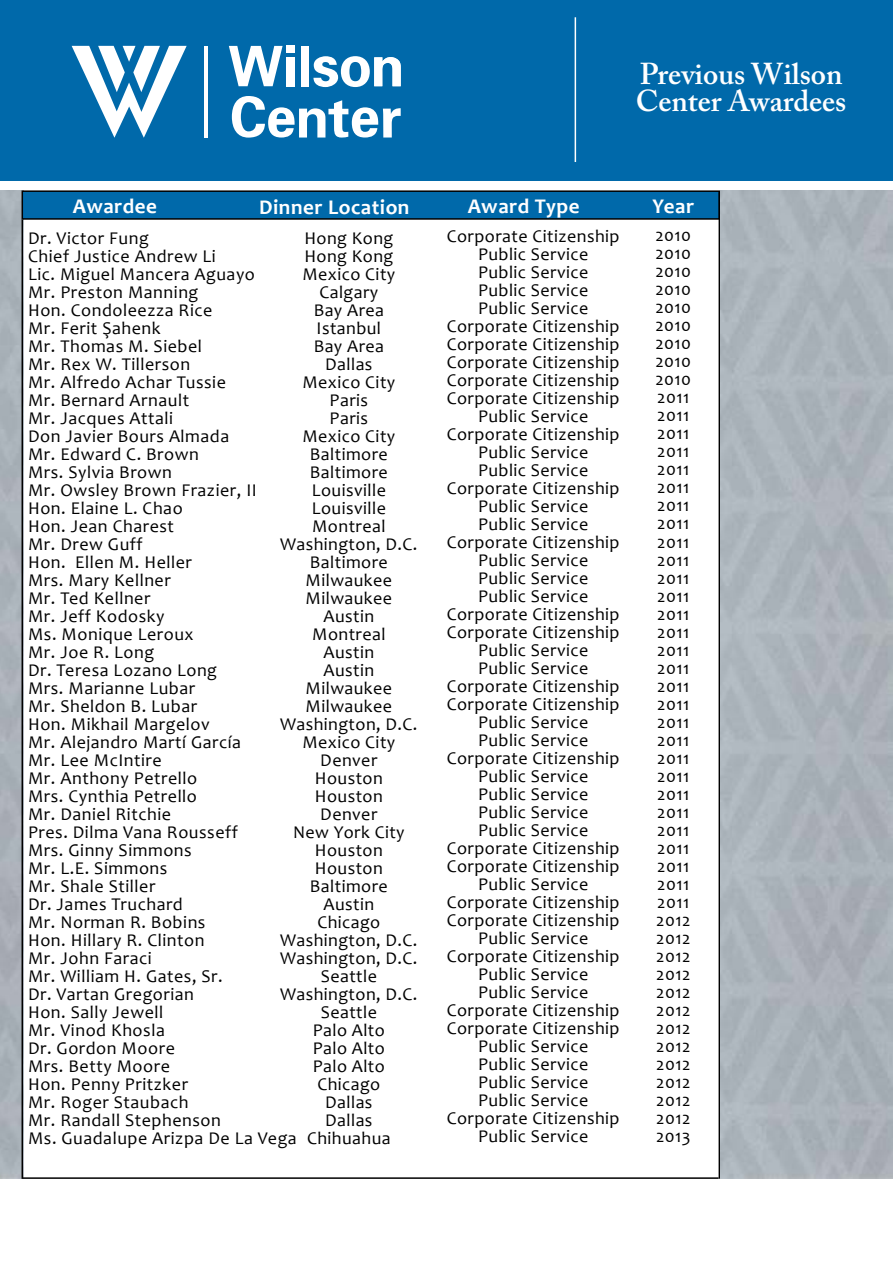
<style>
.page{position:relative;width:893px;height:1263px;background:#fff}
.page>*{position:absolute;margin:0;border:0;box-sizing:border-box;transform-origin:0 0}
.t1{font:600 30px/27px "Adobe Caslon Pro";color:#fff}
.t2{font:700 21px "Candara";letter-spacing:.025em;color:#fff}
.t3{font:18px/18px "Candara";letter-spacing:.025em;color:#000;text-align:center}
</style>
<div class="page">
<img style="left:0;top:190px;width:22px;height:989px">
<div style="left:22px;top:191px;width:697px;height:28px;background:#0069aa"></div>
<div style="left:22px;top:190px;width:698px;height:30px;border:2px solid #000"></div>
<div style="left:0;top:0;width:893px;height:180px;background:#0069aa"></div>
<hr style="left:575px;top:17px;width:1px;height:145px;background:#fff">
<hr style="left:205px;top:46px;width:3px;height:92px;background:#fff">
<div style="left:286px;top:46px;width:8px;height:7px;background:#fff"></div>
<div style="left:286px;top:57px;width:8px;height:29px;background:#fff"></div>
<div style="left:301px;top:46px;width:7px;height:40px;background:#fff"></div>
<svg style="left:229px;top:46px;width:54px;height:40px"></svg>
<svg style="left:313px;top:56px;width:88px;height:31px"></svg>
<svg style="left:232px;top:96px;width:169px;height:42px"></svg>
<svg style="left:72px;top:46px;width:115px;height:92px"></svg>
<hr style="left:719px;top:192px;width:1px;height:987px;background:#000">
<hr style="left:22px;top:220px;width:1px;height:959px;background:#000">
<hr style="left:23px;top:1177px;width:696px;height:2px;background:#000">
<h1 class="t1" style="left:636px;top:60px;width:212px">Previous Wilson<br>Center Awardees</h1>
<p class="t2" style="left:73px;top:193px;width:86px">Awardee</p>
<p class="t2" style="left:259px;top:194px;width:152px">Dinner Location</p>
<p class="t3" style="left:28px;top:229px;width:122px">Dr. Victor Fung</p>
<p class="t3" style="left:28px;top:247px;width:189px">Chief Justice Andrew Li</p>
<p class="t3" style="left:28px;top:265px;width:228px">Lic. Miguel Mancera Aguayo</p>
<p class="t3" style="left:28px;top:283px;width:172px">Mr. Preston Manning</p>
<p class="t3" style="left:28px;top:301px;width:186px">Hon. Condoleezza Rice</p>
<p class="t3" style="left:28px;top:319px;width:134px">Mr. Ferit Şahenk</p>
<p class="t3" style="left:28px;top:337px;width:175px">Mr. Thomas M. Siebel</p>
<p class="t3" style="left:28px;top:355px;width:164px">Mr. Rex W. Tillerson</p>
<p class="t3" style="left:28px;top:373px;width:199px">Mr. Alfredo Achar Tussie</p>
<p class="t3" style="left:28px;top:391px;width:163px">Mr. Bernard Arnault</p>
<p class="t3" style="left:28px;top:409px;width:147px">Mr. Jacques Attali</p>
<p class="t3" style="left:28px;top:427px;width:203px">Don Javier Bours Almada</p>
<p class="t3" style="left:28px;top:445px;width:172px">Mr. Edward .C Brown</p>
<p class="t3" style="left:28px;top:463px;width:145px">Mrs. Sylvia Brown</p>
<p class="t3" style="left:28px;top:481px;width:230px">Mr. Owsley Brown Frazier II,</p>
<p class="t3" style="left:28px;top:499px;width:156px">Hon. Elaine .L Chao</p>
<p class="t3" style="left:28px;top:517px;width:147px">Hon. Jean Charest</p>
<p class="t3" style="left:28px;top:535px;width:116px">Mr. Drew Guff</p>
<p class="t3" style="left:75px;top:553px;width:118px">Ellen M. Heller</p>
<p class="t3" style="left:280px;top:229px;width:139px">Hong Kong<br>Hong Kong<br>Mexico City<br>Calgary<br>Bay Area<br>Istanbul<br>Bay Area<br>Dallas<br>Mexico City<br>Paris<br>Paris<br>Mexico City<br>Baltimore<br>Baltimore<br>Louisville<br>Louisville<br>Montreal<br>Washington D, .C.<br>Baltimore<br>Milwaukee<br>Milwaukee<br>Austin<br>Montreal<br>Austin<br>Austin<br>Milwaukee<br>Milwaukee<br>Washington D, .C.<br>Mexico City<br>Denver<br>Houston<br>Houston<br>Denver<br>New York City<br>Houston<br>Houston<br>Baltimore<br>Austin<br>Chicago<br>Washington D, .C.<br>Washington D, .C.<br>Seattle<br>Washington D, .C.<br>Seattle<br>Palo Alto<br>Palo Alto<br>Palo Alto<br>Chicago<br>Dallas<br>Dallas<br>Chihuahua</p>
<p class="t3" style="left:28px;top:553px;width:270px;text-align:left">Hon.<br>Mrs. Mary Kellner<br>Mr. Ted Kellner<br>Mr. Jeff Kodosky<br>Ms. Monique Leroux<br>Mr. Joe R. Long<br>Dr. Teresa Lozano Long<br>Mrs. Marianne Lubar<br>Mr. Sheldon B. Lubar<br>Hon. Mikhail Margelov<br>Mr. Alejandro Martí García<br>Mr. Lee McIntire<br>Mr. Anthony Petrello<br>Mrs. Cynthia Petrello<br>Mr. Daniel Ritchie<br>Pres. Dilma Vana Rousseff<br>Mrs. Ginny Simmons<br>Mr .E.L. Simmons<br>Mr. Shale Stiller<br>Dr. James Truchard<br>Mr. Norman R. Bobins<br>Hon. Hillary R. Clinton<br>Mr. John Faraci<br>Mr. William H. Gates, Sr.<br>Dr. Vartan Gregorian<br>Hon. Sally Jewell<br>Mr. Vinod Khosla<br>Dr. Gordon Moore<br>Mrs. Betty Moore<br>Hon. Penny Pritzker<br>Mr. Roger Staubach<br>Mr. Randall Stephenson<br>Ms. Guadalupe Arizpa De La Vega</p>
<p class="t2" style="left:468px;top:193px;width:113px">Award Type</p>
<p class="t3" style="left:447px;top:227px;width:174px">Corporate Citizenship<br>Public Service<br>Public Service<br>Public Service<br>Public Service<br>Corporate Citizenship<br>Corporate Citizenship<br>Corporate Citizenship<br>Corporate Citizenship<br>Corporate Citizenship<br>Public Service<br>Corporate Citizenship<br>Public Service<br>Public Service<br>Corporate Citizenship<br>Public Service<br>Public Service<br>Corporate Citizenship<br>Public Service<br>Public Service<br>Public Service<br>Corporate Citizenship<br>Corporate Citizenship<br>Public Service<br>Public Service<br>Corporate Citizenship<br>Corporate Citizenship<br>Public Service<br>Public Service<br>Corporate Citizenship<br>Public Service<br>Public Service<br>Public Service<br>Public Service<br>Corporate Citizenship<br>Corporate Citizenship<br>Public Service<br>Corporate Citizenship<br>Corporate Citizenship<br>Public Service<br>Corporate Citizenship<br>Public Service<br>Public Service<br>Corporate Citizenship<br>Corporate Citizenship<br>Public Service<br>Public Service<br>Public Service<br>Public Service<br>Corporate Citizenship<br>Public Service</p>
<p class="t2" style="left:652px;top:193px;width:43px">Year</p>
<p class="t3" style="left:655px;top:226px;width:37px;text-align:justify">2010<br>2010<br>2010<br>2010<br>2010<br>2010<br>2010<br>2010<br>2010<br>2011<br>2011<br>2011<br>2011<br>2011<br>2011<br>2011<br>2011<br>2011<br>2011<br>2011<br>2011<br>2011<br>2011<br>2011<br>2011<br>2011<br>2011<br>2011<br>2011<br>2011<br>2011<br>2011<br>2011<br>2011<br>2011<br>2011<br>2011<br>2011<br>2012<br>2012<br>2012<br>2012<br>2012<br>2012<br>2012<br>2012<br>2012<br>2012<br>2012<br>2012<br>2013</p>
</div>
